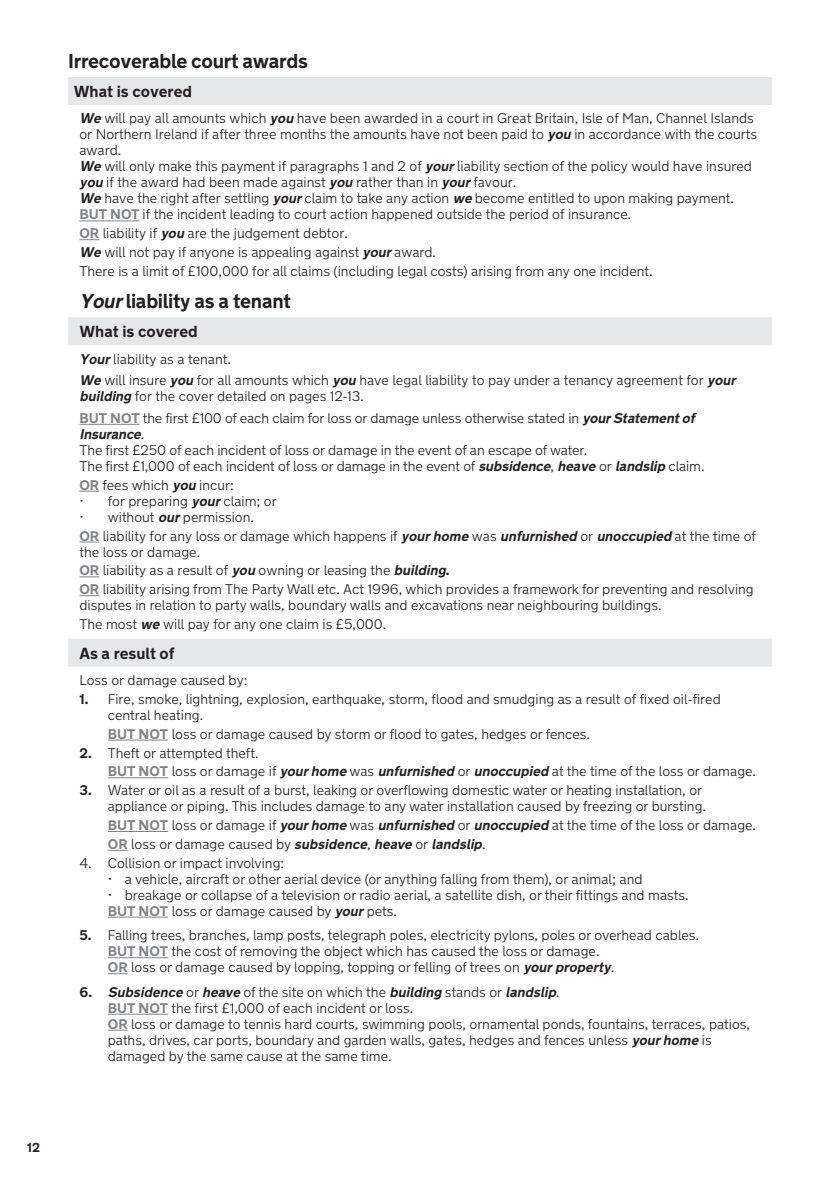
<style>
.page{position:relative;width:840px;height:1191px;background:#fff}
.page>*{position:absolute;margin:0;border:0;box-sizing:border-box;transform-origin:0 0}
._04_Orange_Rule_Head{font:700 20px "New Transport";letter-spacing:-.015em;color:#231f20}
._04_Orange_Rule_Head-2{font:700 16px "New Transport";color:#231f20}
.t1{font:300 14px/16px "New Transport";color:#231f20}
.t2{font:700 13px "New Transport";color:#231f20}
.s1{font-weight:700;font-style:italic}
.s2{font-weight:700;color:#808285}
.s3{font-style:italic}
.s4{font-size:12px}
.s5{font-weight:700}
</style>
<div class="page">
<div style="left:68px;top:77px;width:703px;height:28px;background:#e6e7e9"></div>
<hr style="left:79px;top:220px;width:60px;height:1px;background:#808285">
<svg style="left:79px;top:239px;width:20px;height:1px"></svg>
<div style="left:68px;top:317px;width:703px;height:28px;background:#e6e7e9"></div>
<hr style="left:79px;top:424px;width:61px;height:1px;background:#808285">
<svg style="left:79px;top:491px;width:20px;height:1px"></svg>
<svg style="left:79px;top:541px;width:20px;height:1px"></svg>
<svg style="left:79px;top:576px;width:20px;height:1px"></svg>
<svg style="left:79px;top:595px;width:20px;height:1px"></svg>
<div style="left:68px;top:638px;width:703px;height:28px;background:#e6e7e9"></div>
<hr style="left:108px;top:739px;width:60px;height:1px;background:#808285">
<hr style="left:108px;top:777px;width:60px;height:1px;background:#808285">
<hr style="left:108px;top:831px;width:60px;height:1px;background:#808285">
<svg style="left:108px;top:850px;width:20px;height:1px"></svg>
<hr style="left:108px;top:916px;width:60px;height:1px;background:#808285">
<hr style="left:108px;top:957px;width:60px;height:1px;background:#808285">
<svg style="left:108px;top:973px;width:20px;height:1px"></svg>
<hr style="left:108px;top:1014px;width:60px;height:1px;background:#808285">
<svg style="left:108px;top:1030px;width:20px;height:1px"></svg>
<p class="_04_Orange_Rule_Head" style="left:68px;top:48px;width:241px">Irrecoverable court awards</p>
<p class="_04_Orange_Rule_Head-2" style="left:74px;top:81px;width:120px">What is covered</p>
<p class="t1" style="left:79px;top:110px;width:678px"><span class="s1">We</span> will pay all amounts which <span class="s1">you</span> have been awarded in a court in Great Britain, Isle of Man, Channel Islands or Northern Ireland if after three months the amounts have not been paid to <span class="s1">you</span> in accordance with the courts award.</p>
<p class="t1" style="left:79px;top:158px;width:673px"><span class="s1">We</span> will only make this payment if paragraphs 1 and 2 of <span class="s1">your</span>liability section of the policy would have insured <span class="s1">you</span> if the award had been made against <span class="s1">you</span> rather than in <span class="s1">your</span>favour.</p>
<p class="t1" style="left:79px;top:190px;width:655px"><span class="s1">We</span> have the right after settling <span class="s1">your</span>claim to take any action <span class="s1">we</span>become entitled to upon making payment.</p>
<p class="t1" style="left:79px;top:206px;width:553px"><span class="s2">BUT NOT</span> if the incident leading to court action happened outside the period of insurance.</p>
<p class="t1" style="left:79px;top:225px;width:270px"><span class="s2">OR</span> liability if <span class="s1">you</span> are the judgement debtor.</p>
<p class="t1" style="left:79px;top:244px;width:358px"><span class="s1">We</span> will not pay if anyone is appealing against <span class="s1">your</span>award.</p>
<p class="t1" style="left:79px;top:263px;width:574px">There is a limit of £100,000 for all claims (including legal costs) arising from any one incident.</p>
<p class="_04_Orange_Rule_Head" style="left:79px;top:288px;width:213px"><span class="s3">Your</span>liability as a tenant</p>
<p class="_04_Orange_Rule_Head-2" style="left:79px;top:321px;width:120px">What is covered</p>
<p class="t1" style="left:79px;top:350px;width:153px"><span class="s1">Your</span>liability as a tenant.</p>
<p class="t1" style="left:79px;top:372px;width:661px"><span class="s1">We</span> will insure <span class="s1">you</span> for all amounts which <span class="s1">you</span> have legal liability to pay under a tenancy agreement for <span class="s1">your building</span> for the cover detailed on pages 12-13.</p>
<p class="t1" style="left:79px;top:410px;width:626px"><span class="s2">BUT NOT</span> the first £100 of each claim for loss or damage unless otherwise stated in <span class="s1">yourStatementof Insurance</span>.<br>The first £250 of each incident of loss or damage in the event of an escape of water.<br>The first £1,000 of each incident of loss or damage in the event of <span class="s1">subsidence</span>, <span class="s1">heave</span> or <span class="s1">landslip</span> claim.</p>
<p class="t1" style="left:79px;top:477px;width:156px"><span class="s2">OR</span> fees which <span class="s1">you</span> incur:</p>
<p class="t1" style="left:79px;top:493px;width:199px"><span class="s4">•</span> for preparing <span class="s1">your</span>claim; or</p>
<p class="t1" style="left:79px;top:509px;width:176px"><span class="s4">•</span> without <span class="s1">our</span>permission.</p>
<p class="t1" style="left:79px;top:528px;width:677px"><span class="s2">OR</span> liability for any loss or damage which happens if <span class="s1">yourhome</span> was <span class="s1">unfurnished</span> or <span class="s1">unoccupied</span>at the time of the loss or damage.</p>
<p class="t1" style="left:79px;top:562px;width:371px"><span class="s2">OR</span> liability as a result of <span class="s1">you</span> owning or leasing the <span class="s1">building</span><span class="s5">.</span></p>
<p class="t1" style="left:79px;top:581px;width:675px"><span class="s2">OR</span> liability arising from The Party Wall etc. Act 1996, which provides a framework for preventing and resolving disputes in relation to party walls, boundary walls and excavations near neighbouring buildings.</p>
<p class="t1" style="left:79px;top:616px;width:308px">The most <span class="s1">we</span> will pay for any one claim is £5,000.</p>
<p class="_04_Orange_Rule_Head-2" style="left:79px;top:643px;width:97px">As a result of</p>
<p class="t1" style="left:79px;top:672px;width:169px">Loss or damage caused by:</p>
<p class="t1" style="left:108px;top:691px;width:614px;text-indent:-28px"><span class="s5">1.</span> Fire, smoke, lightning, explosion, earthquake, storm, flood and smudging as a result of fixed oil-fired central heating.</p>
<p class="t1" style="left:108px;top:726px;width:483px"><span class="s2">BUT NOT</span> loss or damage caused by storm or flood to gates, hedges or fences.</p>
<p class="t1" style="left:79px;top:744px;width:180px"><span class="s5">2.</span> Theft or attempted theft.</p>
<p class="t1" style="left:108px;top:763px;width:649px"><span class="s2">BUT NOT</span> loss or damage if <span class="s1">yourhome</span> was <span class="s1">unfurnished</span> or <span class="s1">unoccupied</span> at the time of the loss or damage.</p>
<p class="t1" style="left:79px;top:782px;width:627px;text-align:right"><span class="s5">3.</span> Water or oil as a result of a burst, leaking or overflowing domestic water or heating installation, or appliance or piping. This includes damage to any water installation caused by freezing or bursting.</p>
<p class="t1" style="left:108px;top:817px;width:649px"><span class="s2">BUT NOT</span> loss or damage if <span class="s1">yourhome</span> was <span class="s1">unfurnished</span> or <span class="s1">unoccupied</span> at the time of the loss or damage.</p>
<p class="t1" style="left:108px;top:836px;width:379px"><span class="s2">O R</span> l o s s o r d a m a g e c a u s e d b y <span class="s1">subsidence</span>, <span class="s1">heave</span> o r <span class="s1">landslip</span>.</p>
<p class="t1" style="left:79px;top:855px;width:206px">4. Collision or impact involving:</p>
<p class="t1" style="left:108px;top:871px;width:536px"><span class="s4">•</span> a vehicle, aircraft or other aerial device (or anything falling from them), or animal; and</p>
<p class="t1" style="left:108px;top:887px;width:582px"><span class="s4">•</span> breakage or collapse of a television or radio aerial, a satellite dish, or their fittings and masts.</p>
<p class="t1" style="left:108px;top:903px;width:290px"><span class="s2">BUT NOT</span> loss or damage caused by <span class="s1">your</span>pets.</p>
<p class="t1" style="left:108px;top:927px;width:592px;text-indent:-28px"><span class="s5">5.</span> Falling trees, branches, lamp posts, telegraph poles, electricity pylons, poles or overhead cables.<br><span class="s2">BUT NOT</span> the cost of removing the object which has caused the loss or damage.<br><span class="s2">OR</span> loss or damage caused by lopping, topping or felling of trees on <span class="s1">yourproperty</span>.</p>
<p class="t1" style="left:108px;top:984px;width:643px;text-indent:-28px"><span class="s5">6 .</span> <span class="s1">Subsidence</span> o r <span class="s1">heave</span> o f t h e s i t e o n w h i c h t h e <span class="s1">building</span> s t a n d s o r <span class="s1">landslip</span>.<br><span class="s2">BUT NOT</span> the first £1,000 of each incident or loss.<br><span class="s2">OR</span> loss or damage to tennis hard courts, swimming pools, ornamental ponds, fountains, terraces, patios, paths, drives, car ports, boundary and garden walls, gates, hedges and fences unless <span class="s1">yourhome</span> is damaged by the same cause at the same time.</p>
<p class="t2" style="left:27px;top:1138px;width:14px">12</p>
</div>
